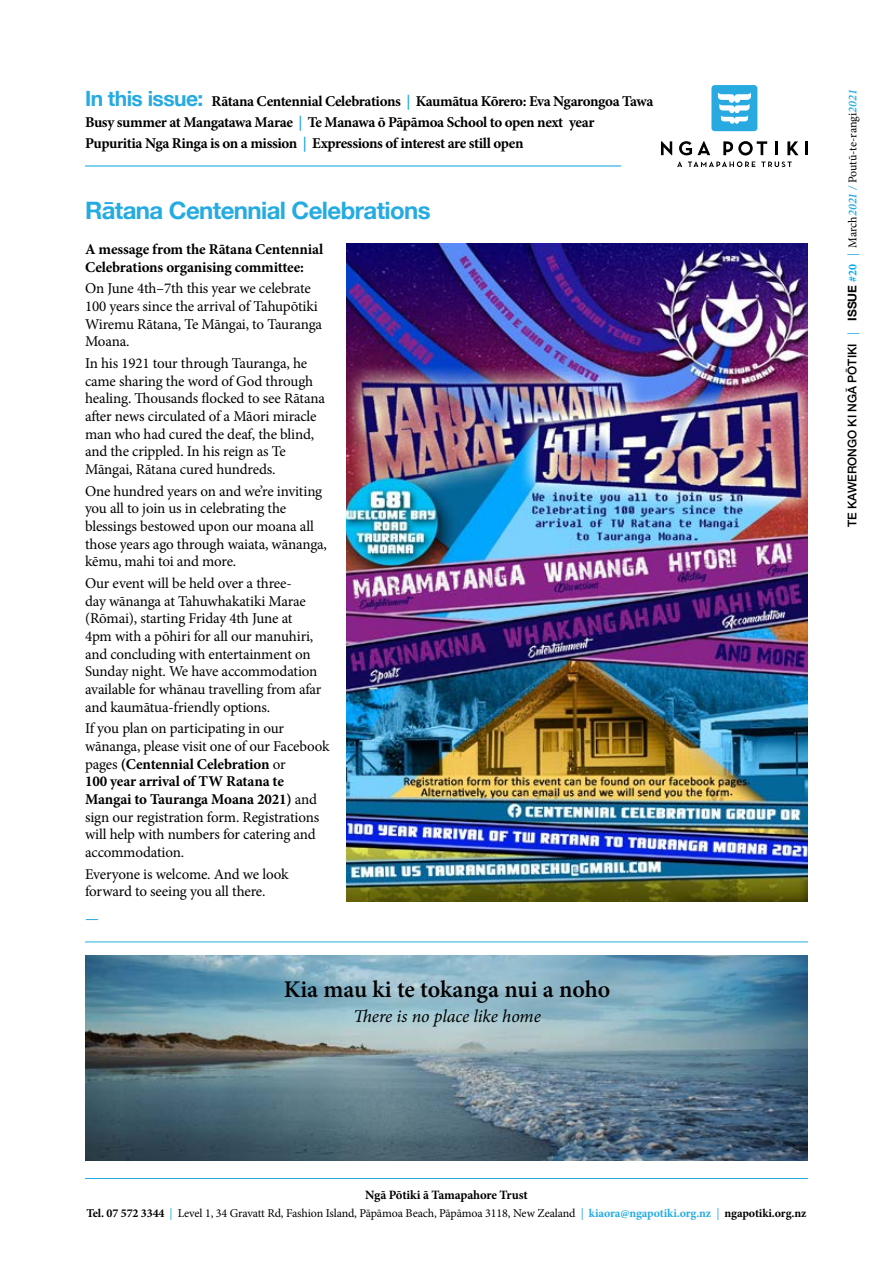
<style>
.page{position:relative;width:893px;height:1263px;background:#fff}
.page>*{position:absolute;margin:0;border:0;box-sizing:border-box;transform-origin:0 0}
.t1{font:700 24px "Helvetica Neue";letter-spacing:-.025em;color:#24abe2}
.t2{font:600 24px "Minion Pro";letter-spacing:-.005em;color:#000}
.t3{font:italic 18px "Minion Pro";letter-spacing:-.005em;color:#000}
.t4{font:15px/17.7px "Minion Pro";letter-spacing:-.015em;color:#000}
.t5{font:700 15px/21px "Minion Pro";letter-spacing:-.025em;color:#000}
.t6{font:700 15px "Minion Pro";color:#28aae1}
.t7{font:700 12.75px "Minion Pro";letter-spacing:-.015em;color:#000}
.t8{font:12px "Minion Pro";letter-spacing:-.015em;color:#000}
.t9{font:500 12px "Helvetica Neue";color:#000}
.s1{font-family:"Helvetica Neue";font-size:21px;color:#24abe2}
.s2{color:#24abe2}
.s3{font-weight:700}
.s4{font-family:"Minion Pro";font-weight:400;color:#24abe2}
.s5{font-family:"Minion Pro";font-weight:700;color:#00aeef}
.s6{font-family:"Minion Pro";font-weight:400}
.s7{font-family:"Minion Pro";font-weight:600;font-style:italic;color:#24abe2}
.s8{font-weight:700;color:#24abe2}
</style>
<div class="page">
<hr style="left:85px;top:1178px;width:723px;height:1px;background:#24abe2">
<hr style="left:85px;top:165px;width:536px;height:2px;background:#24abe2">
<div style="left:711px;top:85px;width:46px;height:46px;background:#28aae1;border-radius:3px"></div>
<svg style="left:718px;top:92px;width:33px;height:32px"></svg>
<svg style="left:661px;top:141px;width:11px;height:14px"></svg>
<svg style="left:679px;top:141px;width:31px;height:14px"></svg>
<svg style="left:723px;top:141px;width:44px;height:14px"></svg>
<hr style="left:775px;top:141px;width:3px;height:14px;background:#000">
<svg style="left:787px;top:141px;width:12px;height:14px"></svg>
<hr style="left:805px;top:141px;width:3px;height:14px;background:#000">
<svg style="left:677px;top:162px;width:5px;height:5px"></svg>
<svg style="left:688px;top:161px;width:67px;height:6px"></svg>
<svg style="left:761px;top:162px;width:31px;height:5px"></svg>
<img style="left:347px;top:243px;width:461px;height:659px">
<img style="left:85px;top:955px;width:723px;height:206px">
<hr style="left:85px;top:942px;width:723px;height:1px;background:#24abe2">
<p class="t5" style="left:85px;top:90px;width:570px"><span class="s1">In this issue:</span> Rātana Centennial Celebrations <span class="s2">|</span> Kaumātua Kōrero: Eva Ngarongoa Tawa<br>Busy summer at Mangatawa Marae <span class="s2">|</span> Te Manawa ō Pāpāmoa School to open next year<br>Pupuritia Nga Ringa is on a mission <span class="s2">|</span> Expressions of interest are still open</p>
<h1 class="t1" style="left:85px;top:192px;width:347px">Rātana Centennial Celebrations</h1>
<p class="t5" style="left:85px;top:240px;width:240px;line-height:17.7px">A message from the Rātana Centennial<br>Celebrations organising committee:</p>
<p class="t4" style="left:85px;top:280px;width:239px">On June 4th–7th this year we celebrate<br>100 years since the arrival of Tahupōtiki<br>Wiremu Rātana, Te Māngai, to Tauranga<br>Moana.</p>
<p class="t4" style="left:85px;top:355px;width:241px">In his 1921 tour through Tauranga, he came sharing the word of God through healing. Thousands flocked to see Rātana after news circulated of a Māori miracle man who had cured the deaf, the blind, and the crippled. In his reign as Te Māngai, Rātana cured hundreds.</p>
<p class="t4" style="left:85px;top:482px;width:243px">One hundred years on and we’re inviting you all to join us in celebrating the blessings bestowed upon our moana all those years ago through waiata, wānanga, kēmu, mahi toi and more.</p>
<p class="t4" style="left:85px;top:575px;width:238px">Our event will be held over a three-<br>day wānanga at Tahuwhakatiki Marae (Rōmai), starting Friday 4th June at 4pm with a pōhiri for all our manuhiri, and concluding with entertainment on Sunday night. We have accommodation available for whānau travelling from afar and kaumātua-friendly options.</p>
<p class="t4" style="left:85px;top:720px;width:246px">If you plan on participating in our wānanga, please visit one of our Facebook pages <span class="s3">(Centennial Celebration</span> or<br><span class="s3">100 year arrival of TW Ratana te Mangai to Tauranga Moana 2021)</span> and sign our registration form. Registrations will help with numbers for catering and accommodation.</p>
<p class="t4" style="left:85px;top:865px;width:205px">Everyone is welcome. And we look forward to seeing you all there.</p>
<p class="t6" style="left:85px;top:907px;width:15px">—</p>
<h1 class="t2" style="left:284px;top:972px;width:328px">Kia mau ki te tokanga nui a noho</h1>
<p class="t3" style="left:353px;top:1004px;width:189px">There is no place like home</p>
<p class="t9" style="left:842px;top:527px;width:439px;rotate:-90deg">TE KAWERONGO KI NGĀ PŌTIKI <span class="s4">|</span> <span class="s3">ISSUE</span> <span class="s5">#20</span> <span class="s4">|</span> <span class="s6">March</span><span class="s7">2021 /</span> <span class="s6">Poutū-te-rangi</span><span class="s7">2021</span></p>
<p class="t7" style="left:365px;top:1186px;width:164px">Ngā Pōtiki ā Tamapahore Trust</p>
<p class="t8" style="left:87px;top:1205px;width:721px"><span class="s3">Tel. 07 572 3344</span> <span class="s2">|</span> Level 1, 34 Gravatt Rd, Fashion Island, Pāpāmoa Beach, Pāpāmoa 3118, New Zealand <span class="s2">|</span> <span class="s8">kiaora@ngapotiki.org.nz</span> <span class="s2">|</span> <span class="s3">ngapotiki.org.nz</span></p>
</div>
